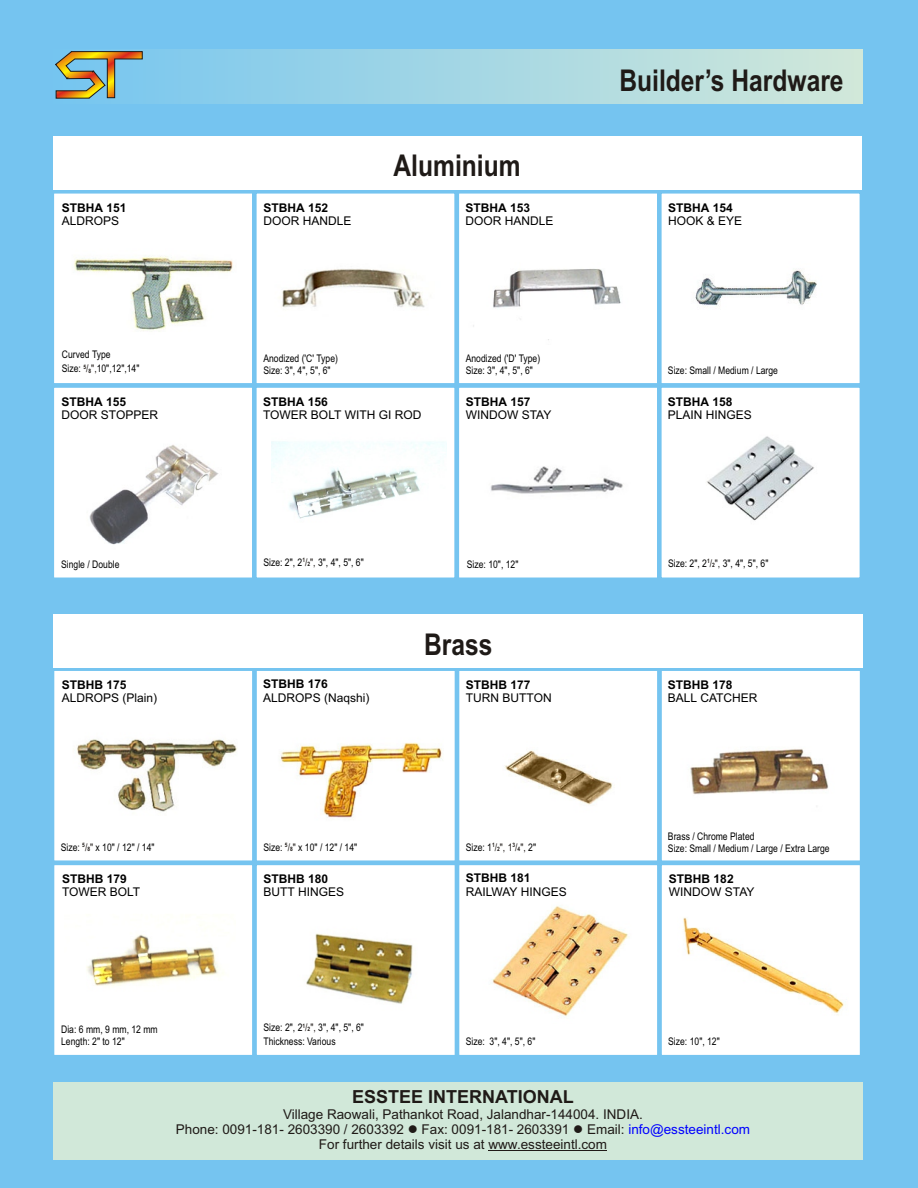
<style>
.page{position:relative;width:918px;height:1188px;background:#75c4f0}
.page>*{position:absolute;margin:0;border:0;box-sizing:border-box;transform-origin:0 0}
.t1{font:700 30px "Arial Narrow";color:#1f1a17}
.t2{font:700 18px "Arial";color:#1f1a17}
.t3{font:13.5px/15.1px "Arial";color:#1f1a17;text-align:center}
.t4{font:12px "Arial";color:#000}
.t5{font:700 12px "Arial";color:#000}
.t6{font:10.5px/11.9px "Arial Narrow";color:#000}
.t7{font:700 6px "Arial Narrow";color:#1f1a17}
.s1{color:#1f1a17}
.s2{font-weight:700;font-size:6px;color:#1f1a17}
.s3{font-weight:400;font-size:10.5px}
.s4{color:#00f}
</style>
<div class="page">
<div style="left:50px;top:189px;width:207px;height:199px;background:#fff;border:4px solid #75c4f0"></div>
<div style="left:50px;top:383px;width:207px;height:199px;background:#fff;border:4px solid #75c4f0"></div>
<div style="left:252px;top:189px;width:207px;height:199px;background:#fff;border:4px solid #75c4f0"></div>
<div style="left:252px;top:383px;width:207px;height:199px;background:#fff;border:4px solid #75c4f0"></div>
<div style="left:455px;top:189px;width:207px;height:199px;background:#fff;border:4px solid #75c4f0"></div>
<div style="left:455px;top:383px;width:207px;height:199px;background:#fff;border:4px solid #75c4f0"></div>
<div style="left:657px;top:189px;width:207px;height:199px;background:#fff;border:4px solid #75c4f0"></div>
<div style="left:657px;top:383px;width:207px;height:199px;background:#fff;border:4px solid #75c4f0"></div>
<div style="left:50px;top:666px;width:207px;height:199px;background:#fff;border:4px solid #75c4f0"></div>
<div style="left:50px;top:861px;width:207px;height:198px;background:#fff;border:4px solid #75c4f0"></div>
<div style="left:252px;top:666px;width:207px;height:199px;background:#fff;border:4px solid #75c4f0"></div>
<div style="left:252px;top:861px;width:207px;height:198px;background:#fff;border:4px solid #75c4f0"></div>
<div style="left:455px;top:666px;width:207px;height:199px;background:#fff;border:4px solid #75c4f0"></div>
<div style="left:455px;top:861px;width:207px;height:198px;background:#fff;border:4px solid #75c4f0"></div>
<div style="left:657px;top:666px;width:207px;height:199px;background:#fff;border:4px solid #75c4f0"></div>
<div style="left:657px;top:861px;width:207px;height:198px;background:#fff;border:4px solid #75c4f0"></div>
<div style="left:53px;top:50px;width:810px;height:54px;background:linear-gradient(to right,#75c5f0,#d1e8d9)"></div>
<svg style="left:55px;top:51px;width:88px;height:48px"></svg>
<img style="left:74px;top:256px;width:159px;height:76px">
<img style="left:282px;top:269px;width:143px;height:39px">
<img style="left:473px;top:269px;width:148px;height:71px">
<img style="left:695px;top:270px;width:122px;height:37px">
<img style="left:89px;top:445px;width:130px;height:100px">
<img style="left:77px;top:739px;width:160px;height:73px">
<img style="left:280px;top:742px;width:162px;height:76px">
<img style="left:504px;top:750px;width:109px;height:55px">
<img style="left:690px;top:749px;width:139px;height:46px">
<img style="left:306px;top:933px;width:107px;height:71px">
<div style="left:53px;top:1083px;width:810px;height:77px;background:#d1e8d9"></div>
<div style="left:53px;top:136px;width:809px;height:54px;background:#fff"></div>
<hr style="left:488px;top:1151px;width:119px;height:1px;background:#1f1a17">
<div style="left:53px;top:614px;width:810px;height:54px;background:#fff"></div>
<img style="left:271px;top:441px;width:176px;height:78px">
<img style="left:86px;top:925px;width:137px;height:61px">
<img style="left:490px;top:466px;width:133px;height:28px">
<img style="left:706px;top:436px;width:108px;height:85px">
<img style="left:491px;top:906px;width:137px;height:111px">
<img style="left:683px;top:917px;width:161px;height:99px">
<p class="t5" style="left:62px;top:203px;width:66px">STBHA 151</p>
<p class="t4" style="left:62px;top:217px;width:59px">ALDROPS</p>
<p class="t5" style="left:263px;top:203px;width:66px">STBHA 152</p>
<p class="t4" style="left:263px;top:216px;width:90px">DOOR HANDLE</p>
<h1 class="t1" style="left:394px;top:154px;width:129px">Aluminium</h1>
<p class="t5" style="left:465px;top:203px;width:66px">STBHA 153</p>
<p class="t4" style="left:465px;top:216px;width:90px">DOOR HANDLE</p>
<h1 class="t1" style="left:619px;top:70px;width:226px">Builder’s Hardware</h1>
<p class="t5" style="left:668px;top:203px;width:66px">STBHA 154</p>
<p class="t4" style="left:668px;top:216px;width:76px">HOOK &amp; EYE</p>
<p class="t6" style="left:62px;top:349px;width:79px;line-height:13.8px">Curved Type<br>Size: <sup>5</sup><span class="s1">/ "</span><span class="s2">8</span> <span class="s1">,</span>10",12",14"</p>
<p class="t6" style="left:263px;top:354px;width:76px">Anodized ('C' Type)<br>Size: 3", 4", 5", 6"</p>
<p class="t6" style="left:466px;top:354px;width:76px">Anodized ('D' Type)<br>Size: 3", 4", 5", 6"</p>
<p class="t6" style="left:668px;top:365px;width:112px">Size: Small / Medium / Large</p>
<p class="t5" style="left:62px;top:397px;width:66px">STBHA 155</p>
<p class="t4" style="left:62px;top:410px;width:98px">DOOR STOPPER</p>
<p class="t5" style="left:263px;top:397px;width:66px">STBHA 156</p>
<p class="t4" style="left:263px;top:410px;width:160px">TOWER BOLT WITH GI ROD</p>
<p class="t5" style="left:466px;top:397px;width:66px">STBHA 157</p>
<p class="t4" style="left:466px;top:410px;width:87px">WINDOW STAY</p>
<p class="t5" style="left:668px;top:397px;width:66px">STBHA 158</p>
<p class="t4" style="left:668px;top:410px;width:86px">PLAIN HINGES</p>
<p class="t6" style="left:61px;top:560px;width:60px">Single / Double</p>
<p class="t5" style="left:62px;top:680px;width:66px">STBHB 175</p>
<p class="t4" style="left:62px;top:694px;width:97px">ALDROPS (Plain)</p>
<p class="t6" style="left:263px;top:557px;width:102px">Size: 2", 2<sup>1</sup><span class="s1">/</span><span class="s2">2</span><span class="s1">",</span> 3", 4", 5", 6"</p>
<p class="t6" style="left:467px;top:559px;width:53px">Size: 10", 12"</p>
<p class="t5" style="left:263px;top:680px;width:66px">STBHB 176</p>
<p class="t4" style="left:263px;top:693px;width:108px">ALDROPS (Naqshi)</p>
<h1 class="t1" style="left:424px;top:633px;width:70px">Brass</h1>
<p class="t5" style="left:466px;top:680px;width:66px">STBHB 177</p>
<p class="t4" style="left:466px;top:694px;width:87px">TURN BUTTON</p>
<p class="t6" style="left:668px;top:558px;width:102px">Size: 2", 2<sup>1</sup><span class="s1">/</span><span class="s2">2</span><span class="s1">",</span> 3", 4", 5", 6"</p>
<p class="t5" style="left:668px;top:680px;width:66px">STBHB 178</p>
<p class="t4" style="left:668px;top:694px;width:91px">BALL CATCHER</p>
<p class="t7" style="left:82px;top:845px;width:12px">5<span class="s3">/ "</span>8</p>
<p class="t6" style="left:61px;top:842px;width:21px">Size:</p>
<p class="t6" style="left:96px;top:842px;width:60px">x 10" / 12" / 14"</p>
<p class="t7" style="left:492px;top:843px;width:4px">1</p>
<p class="t7" style="left:513px;top:843px;width:4px">3</p>
<p class="t7" style="left:285px;top:845px;width:12px">5<span class="s3">/ "</span>8</p>
<p class="t6" style="left:466px;top:842px;width:72px">Size: 1 <span class="s1">/</span><span class="s2">2</span><span class="s1">", 1 / ",</span> 2"</p>
<p class="t6" style="left:263px;top:842px;width:21px">Size:</p>
<p class="t6" style="left:298px;top:842px;width:60px">x 10" / 12" / 14"</p>
<p class="t7" style="left:518px;top:846px;width:4px">4</p>
<p class="t6" style="left:668px;top:831px;width:163px">Brass / Chrome Plated<br>Size: Small / Medium / Large / Extra Large</p>
<p class="t5" style="left:62px;top:874px;width:66px">STBHB 179</p>
<p class="t4" style="left:62px;top:888px;width:80px">TOWER BOLT</p>
<p class="t5" style="left:263px;top:874px;width:66px">STBHB 180</p>
<p class="t4" style="left:263px;top:888px;width:82px">BUTT HINGES</p>
<p class="t5" style="left:466px;top:873px;width:66px">STBHB 181</p>
<p class="t4" style="left:466px;top:887px;width:103px">RAILWAY HINGES</p>
<p class="t5" style="left:669px;top:874px;width:66px">STBHB 182</p>
<p class="t4" style="left:669px;top:888px;width:87px">WINDOW STAY</p>
<p class="t6" style="left:61px;top:1024px;width:98px">Dia: 6 mm, 9 mm, 12 mm<br>Length: 2" to 12"</p>
<p class="t6" style="left:264px;top:1022px;width:102px;line-height:13.4px">Size: 2", 2<sup>1</sup><span class="s1">/ "</span><span class="s2">2</span> <span class="s1">,</span> 3", 4", 5", 6"<br>Thickness: Various</p>
<p class="t6" style="left:466px;top:1036px;width:71px">Size: 3", 4", 5", 6"</p>
<p class="t6" style="left:668px;top:1036px;width:53px">Size: 10", 12"</p>
<h2 class="t2" style="left:352px;top:1090px;width:223px">ESSTEE INTERNATIONAL</h2>
<p class="t3" style="left:176px;top:1108px;width:576px">Village Raowali, Pathankot Road, Jalandhar-144004. INDIA.<br>Phone: 0091-181- 2603390 / 2603392 ● Fax: 0091-181- 2603391 ● Email: <span class="s4">info@essteeintl.com<br></span>For further details visit us at www.essteeintl.com</p>
</div>
